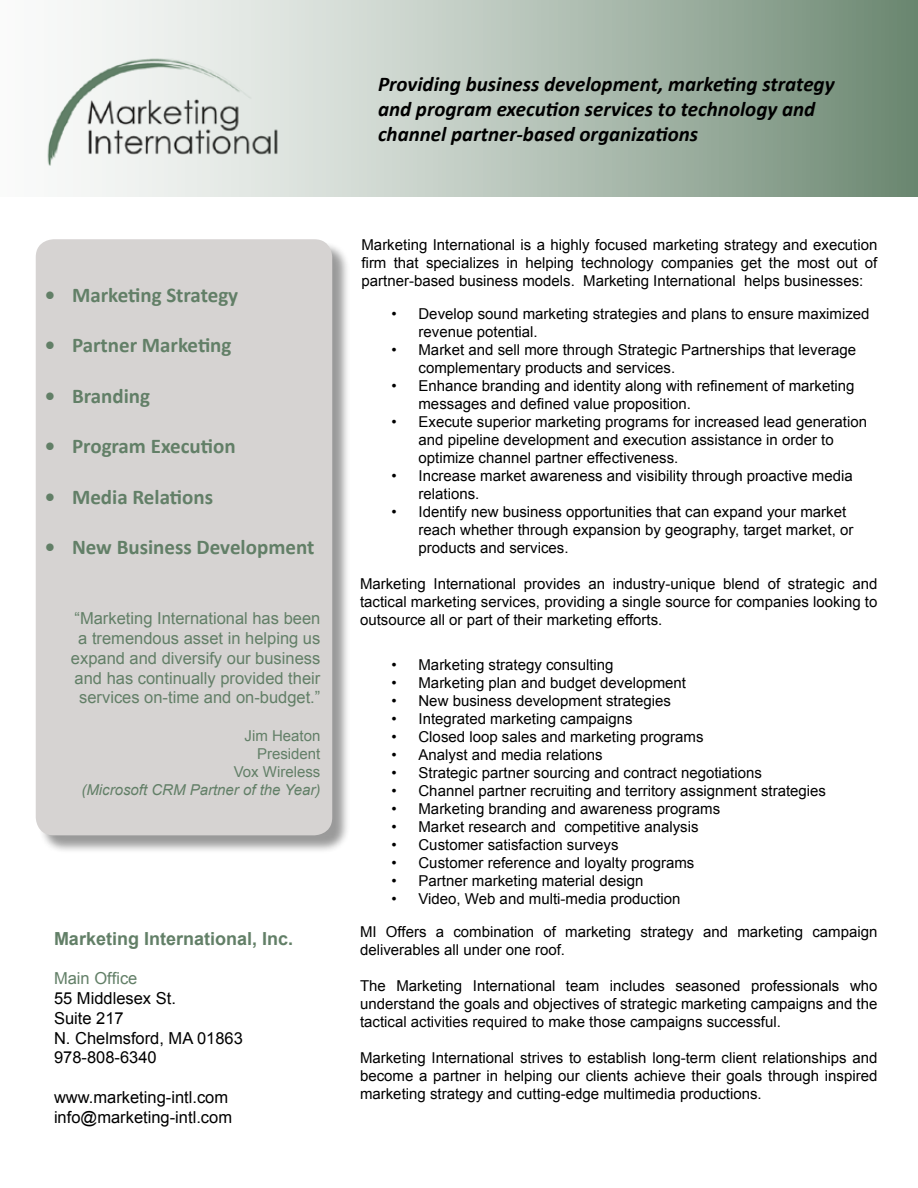
<style>
.page{position:relative;width:918px;height:1188px;background:#fff}
.page>*{position:absolute;margin:0;border:0;box-sizing:border-box;transform-origin:0 0}
.t1{font:italic 700 21px/25.2px "Calibri";color:#000}
.t2{font:700 21px "Calibri";color:#627f67}
.t3{font:700 18px "Arial";color:#627f67}
.t4{font:16.5px/19.8px "Arial";color:#627f67;text-align:center}
.t5{font:16.5px/19.8px "Arial";color:#000}
.t6{font:15px/18px "Arial";color:#000}
.t7{font:italic 15px "Arial";color:#627f67}
.t8{font:15px/18px "Arial";color:#627f67;text-align:right}
</style>
<div class="page">
<div style="left:38px;top:242px;width:320px;height:618px;background:#000;opacity:.4"></div>
<div style="left:36px;top:239px;width:296px;height:596px;background:#d6d3d2;border-radius:18px"></div>
<svg style="left:47px;top:0;width:871px;height:197px"></svg>
<h1 class="t2" style="left:45px;top:282px;width:195px">• Marketing Strategy</h1>
<h1 class="t2" style="left:45px;top:332px;width:188px">• Partner Marketing</h1>
<h1 class="t2" style="left:45px;top:383px;width:107px">• Branding</h1>
<h1 class="t2" style="left:45px;top:433px;width:192px">• Program Execution</h1>
<h1 class="t2" style="left:45px;top:484px;width:170px">• Media Relations</h1>
<h1 class="t2" style="left:45px;top:534px;width:271px">• New Business Development</h1>
<p class="t4" style="left:71px;top:609px;width:251px">“Marketing International has been a tremendous asset in helping us expand and diversify our business and has continually provided their services on-time and on-budget.”</p>
<p class="t8" style="left:234px;top:727px;width:88px">Jim Heaton<br>President<br>Vox Wireless</p>
<p class="t7" style="left:81px;top:780px;width:240px">(Microsoft CRM Partner of the Year)</p>
<p class="t3" style="left:54px;top:926px;width:241px">Marketing International, Inc.</p>
<p class="t4" style="left:54px;top:969px;width:85px">Main Office</p>
<p class="t5" style="left:54px;top:988px;width:190px">55 Middlesex St.<br>Suite 217<br>N. Chelmsford, MA 01863<br>978-808-6340</p>
<p class="t5" style="left:54px;top:1087px;width:180px">www.marketing-intl.com info@marketing-intl.com</p>
<h1 class="t1" style="left:378px;top:70px;width:458px">Providing business development, marketing strategy and program execution services to technology and channel partner-based organizations</h1>
<p class="t6" style="left:362px;top:236px;width:517px;text-align:justify">Marketing International is a highly focused marketing strategy and execution firm that specializes in helping technology companies get the most out of partner-based business models. Marketing International helps businesses:</p>
<p class="t6" style="left:418px;top:305px;width:453px;text-indent:-27px">• Develop sound marketing strategies and plans to ensure maximized revenue potential.</p>
<p class="t6" style="left:418px;top:341px;width:439px;text-indent:-27px">• Market and sell more through Strategic Partnerships that leverage complementary products and services.</p>
<p class="t6" style="left:418px;top:377px;width:438px;text-indent:-27px">• Enhance branding and identity along with refinement of marketing messages and defined value proposition.</p>
<p class="t6" style="left:418px;top:413px;width:450px;text-indent:-27px">• Execute superior marketing programs for increased lead generation and pipeline development and execution assistance in order to optimize channel partner effectiveness.</p>
<p class="t6" style="left:418px;top:467px;width:436px;text-indent:-27px">• Increase market awareness and visibility through proactive media relations.</p>
<p class="t6" style="left:418px;top:503px;width:436px;text-indent:-27px">• Identify new business opportunities that can expand your market reach whether through expansion by geography, target market, or products and services.</p>
<p class="t6" style="left:360px;top:575px;width:519px;text-align:justify">Marketing International provides an industry-unique blend of strategic and tactical marketing services, providing a single source for companies looking to outsource all or part of their marketing efforts.</p>
<p class="t6" style="left:392px;top:656px;width:224px">• Marketing strategy consulting</p>
<p class="t6" style="left:392px;top:674px;width:296px">• Marketing plan and budget development</p>
<p class="t6" style="left:392px;top:692px;width:281px">• New business development strategies</p>
<p class="t6" style="left:392px;top:710px;width:243px">• Integrated marketing campaigns</p>
<p class="t6" style="left:392px;top:728px;width:314px">• Closed loop sales and marketing programs</p>
<p class="t6" style="left:392px;top:746px;width:213px">• Analyst and media relations</p>
<p class="t6" style="left:392px;top:764px;width:372px">• Strategic partner sourcing and contract negotiations</p>
<p class="t6" style="left:392px;top:782px;width:436px">• Channel partner recruiting and territory assignment strategies</p>
<p class="t6" style="left:392px;top:800px;width:330px">• Marketing branding and awareness programs</p>
<p class="t6" style="left:392px;top:818px;width:309px">• Market research and competitive analysis</p>
<p class="t6" style="left:392px;top:836px;width:229px">• Customer satisfaction surveys</p>
<p class="t6" style="left:392px;top:854px;width:304px">• Customer reference and loyalty programs</p>
<p class="t6" style="left:392px;top:872px;width:254px">• Partner marketing material design</p>
<p class="t6" style="left:392px;top:890px;width:291px">• Video, Web and multi-media production</p>
<p class="t6" style="left:360px;top:923px;width:519px">MI Offers a combination of marketing strategy and marketing campaign deliverables all under one roof.</p>
<p class="t6" style="left:360px;top:977px;width:519px;text-align:justify">The Marketing International team includes seasoned professionals who understand the goals and objectives of strategic marketing campaigns and the tactical activities required to make those campaigns successful.</p>
<p class="t6" style="left:360px;top:1049px;width:519px;text-align:justify">Marketing International strives to establish long-term client relationships and become a partner in helping our clients achieve their goals through inspired marketing strategy and cutting-edge multimedia productions.</p>
</div>
